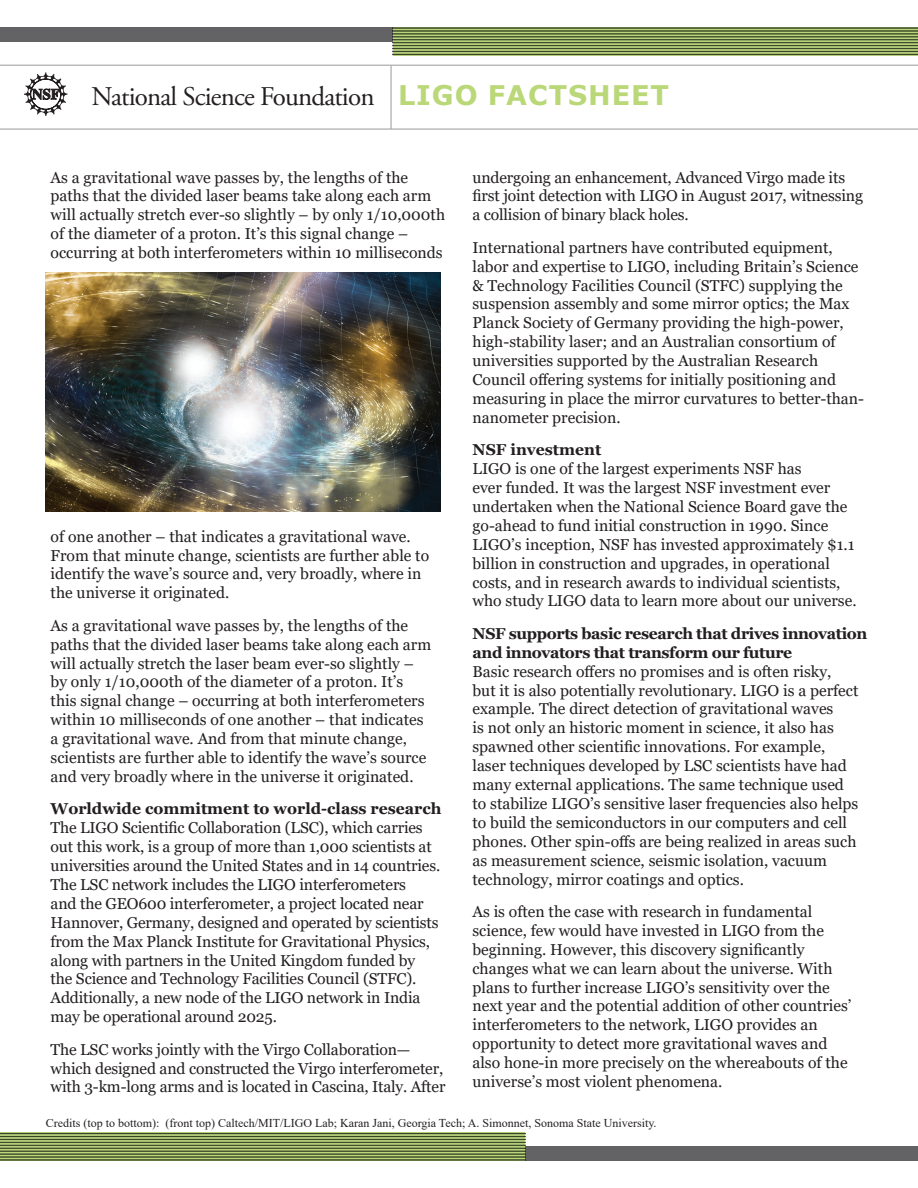
<style>
.page{position:relative;width:918px;height:1188px;background:#fff}
.page>*{position:absolute;margin:0;border:0;box-sizing:border-box;transform-origin:0 0}
.t1{font:27px "Adobe Garamond Pro";letter-spacing:-.03em;color:#231f20}
.t2{font:15.75px/18.9px "Georgia";color:#231f20}
.t3{font:700 15.75px/18.9px "Georgia";letter-spacing:-.025em;color:#231f20}
.t4{font:700 15.75px "Georgia";color:#231f20}
.t5{font:12px "Times New Roman";color:#231f20}
.s1{font-family:"Verdana";font-weight:700;color:#bad878}
</style>
<div class="page">
<hr style="left:391px;top:66px;width:1px;height:63px;background:#989999">
<svg style="left:24px;top:72px;width:43px;height:44px"></svg>
<hr style="left:0;top:65px;width:918px;height:1px;background:#989999">
<div style="left:0;top:27px;width:878px;height:15px;background:#636366"></div>
<img style="left:393px;top:27px;width:525px;height:29px">
<div style="left:40px;top:1146px;width:878px;height:15px;background:#636366"></div>
<img style="left:0;top:1132px;width:525px;height:29px">
<hr style="left:0;top:129px;width:918px;height:1px;background:#989999">
<img style="left:46px;top:272px;width:395px;height:240px">
<h1 class="t1" style="left:92px;top:81px;width:579px">National Science Foundation <span class="s1">LIGO FACTSHEET</span></h1>
<p class="t2" style="left:51px;top:168px;width:396px">As a gravitational wave passes by, the lengths of the paths that the divided laser beams take along each arm will actually stretch ever-so slightly – by only 1/10,000th of the diameter of a proton. It’s this signal change – occurring at both interferometers within 10 milliseconds</p>
<p class="t2" style="left:473px;top:168px;width:374px">undergoing an enhancement, Advanced Virgo made its</p>
<p class="t2" style="left:473px;top:187px;width:392px">first joint detection with LIGO in August 2017, witnessing</p>
<p class="t2" style="left:473px;top:206px;width:218px">a collision of binary black holes.</p>
<p class="t2" style="left:473px;top:238px;width:388px">International partners have contributed equipment, labor and expertise to LIGO, including Britain’s Science &amp; Technology Facilities Council (STFC) supplying the suspension assembly and some mirror optics; the Max Planck Society of Germany providing the high-power, high-stability laser; and an Australian consortium of universities supported by the Australian Research</p>
<p class="t2" style="left:473px;top:371px;width:365px">Council offering systems for initially positioning and</p>
<p class="t2" style="left:473px;top:389px;width:393px">measuring in place the mirror curvatures to better-than&shy;nanometer precision.</p>
<h1 class="t4" style="left:473px;top:440px;width:130px">NSF investment</h1>
<p class="t2" style="left:473px;top:460px;width:386px">LIGO is one of the largest experiments NSF has<br>ever funded. It was the largest NSF investment ever undertaken when the National Science Board gave the go-ahead to fund initial construction in 1990. Since LIGO’s inception, NSF has invested approximately $1.1 billion in construction and upgrades, in operational costs, and in research awards to individual scientists, who study LIGO data to learn more about our universe.</p>
<h1 class="t3" style="left:473px;top:624px;width:396px">NSF supports basic research that drives innovation and innovators that transform our future</h1>
<p class="t2" style="left:473px;top:662px;width:387px">Basic research offers no promises and is often risky, but it is also potentially revolutionary. LIGO is a perfect example. The direct detection of gravitational waves<br>is not only an historic moment in science, it also has spawned other scientific innovations. For example, laser techniques developed by LSC scientists have had many external applications. The same technique used to stabilize LIGO’s sensitive laser frequencies also helps to build the semiconductors in our computers and cell phones. Other spin-offs are being realized in areas such as measurement science, seismic isolation, vacuum technology, mirror coatings and optics.</p>
<p class="t2" style="left:473px;top:902px;width:380px">As is often the case with research in fundamental science, few would have invested in LIGO from the beginning. However, this discovery significantly changes what we can learn about the universe. With plans to further increase LIGO’s sensitivity over the next year and the potential addition of other countries’ interferometers to the network, LIGO provides an opportunity to detect more gravitational waves and also hone-in more precisely on the whereabouts of the universe’s most violent phenomena.</p>
<p class="t5" style="left:46px;top:1114px;width:612px">Credits (top to bottom): (front top) Caltech/MIT/LIGO Lab; Karan Jani, Georgia Tech; A. Simonnet, Sonoma State University.</p>
<p class="t2" style="left:51px;top:527px;width:380px">of one another – that indicates a gravitational wave.<br>From that minute change, scientists are further able to identify the wave’s source and, very broadly, where in the universe it originated.</p>
<p class="t2" style="left:51px;top:616px;width:382px">As a gravitational wave passes by, the lengths of the paths that the divided laser beams take along each arm will actually stretch the laser beam ever-so slightly – by only 1/10,000th of the diameter of a proton. It’s this signal change – occurring at both interferometers within 10 milliseconds of one another – that indicates a gravitational wave. And from that minute change, scientists are further able to identify the wave’s source and very broadly where in the universe it originated.</p>
<h1 class="t4" style="left:51px;top:799px;width:392px">Worldwide commitment to world-class research</h1>
<p class="t2" style="left:51px;top:819px;width:374px">The LIGO Scientific Collaboration (LSC), which carries</p>
<p class="t2" style="left:51px;top:838px;width:391px">out this work, is a group of more than 1,000 scientists at universities around the United States and in 14 countries.<br>The LSC network includes the LIGO interferometers<br>and the GEO600 interferometer, a project located near Hannover, Germany, designed and operated by scientists from the Max Planck Institute for Gravitational Physics, along with partners in the United Kingdom funded by the Science and Technology Facilities Council (STFC).<br>Additionally, a new node of the LIGO network in India may be operational around 2025.</p>
<p class="t2" style="left:51px;top:1040px;width:396px">The LSC works jointly with the Virgo Collaboration— which designed and constructed the Virgo interferometer, with 3-km-long arms and is located in Cascina, Italy. After</p>
</div>
